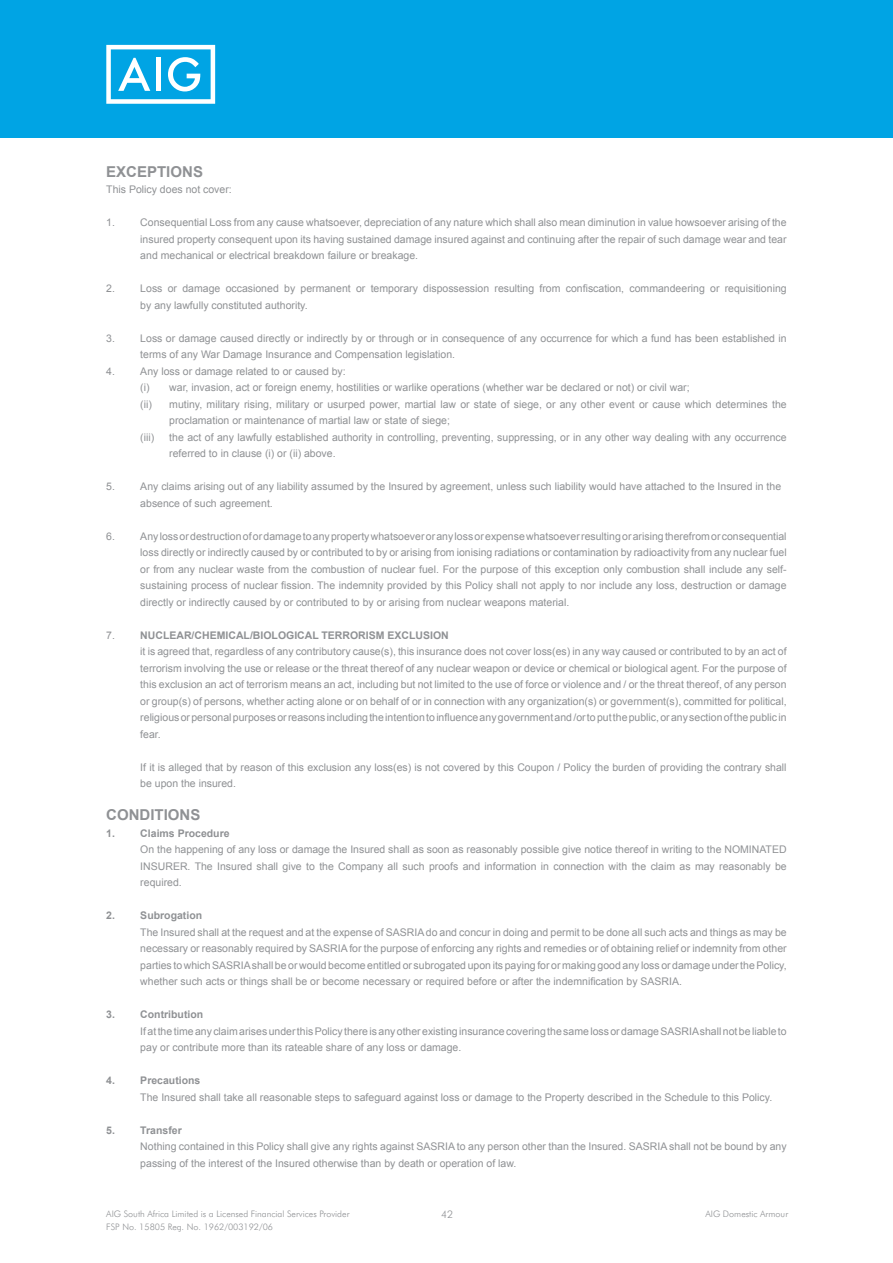
<style>
.page{position:relative;width:893px;height:1263px;background:#fff}
.page>*{position:absolute;margin:0;border:0;box-sizing:border-box;transform-origin:0 0}
.t1{font:700 15px "Arial";color:#8f9194}
.t2{font:10.5px/16.5px "Arial";color:#8f9194}
.t3{font:700 10.5px "Arial";color:#8f9194}
.t4{font:300 10.5px "AIG Futura";color:#8f9194}
.t5{font:300 9px "AIG Futura";color:#8f9194}
</style>
<div class="page">
<div style="left:0;top:0;width:893px;height:137px;background:#00a4e4"></div>
<svg style="left:106px;top:45px;width:109px;height:59px"></svg>
<h1 class="t1" style="left:106px;top:163px;width:98px">EXCEPTIONS</h1>
<p class="t2" style="left:106px;top:181px;width:127px">This Policy does not cover:</p>
<p class="t2" style="left:106px;top:214px;width:10px">1.</p>
<p class="t2" style="left:140px;top:214px;width:648px;text-align:justify">Consequential Loss from any cause whatsoever, depreciation of any nature which shall also mean diminution in value howsoever arising of the insured property consequent upon its having sustained damage insured against and continuing after the repair of such damage wear and tear and mechanical or electrical breakdown failure or breakage.</p>
<p class="t2" style="left:106px;top:280px;width:10px">2.</p>
<p class="t2" style="left:140px;top:280px;width:648px">Loss or damage occasioned by permanent or temporary dispossession resulting from confiscation, commandeering or requisitioning by any lawfully constituted authority.</p>
<p class="t2" style="left:106px;top:330px;width:10px">3.</p>
<p class="t2" style="left:140px;top:330px;width:648px">Loss or damage caused directly or indirectly by or through or in consequence of any occurrence for which a fund has been established in terms of any War Damage Insurance and Compensation legislation.</p>
<p class="t2" style="left:106px;top:363px;width:10px">4.</p>
<p class="t2" style="left:140px;top:363px;width:551px">Any loss or damage related to or caused by:<br>(i) war, invasion, act or foreign enemy, hostilities or warlike operations (whether war be declared or not) or civil war; (ii)</p>
<p class="t2" style="left:169px;top:396px;width:619px">mutiny, military rising, military or usurped power, martial law or state of siege, or any other event or cause which determines the proclamation or maintenance of martial law or state of siege;</p>
<p class="t2" style="left:140px;top:429px;width:15px">(iii)</p>
<p class="t2" style="left:169px;top:429px;width:619px">the act of any lawfully established authority in controlling, preventing, suppressing, or in any other way dealing with any occurrence referred to in clause (i) or (ii) above.</p>
<p class="t2" style="left:106px;top:478px;width:10px">5.</p>
<p class="t2" style="left:140px;top:478px;width:642px">Any claims arising out of any liability assumed by the Insured by agreement, unless such liability would have attached to the Insured in the absence of such agreement.</p>
<p class="t2" style="left:106px;top:528px;width:10px">6.</p>
<p class="t2" style="left:140px;top:528px;width:648px;text-align:justify">Any loss or destruction of or damage to any property whatsoever or any loss or expense whatsoever resulting or arising therefrom or consequential loss directly or indirectly caused by or contributed to by or arising from ionising radiations or contamination by radioactivity from any nuclear fuel or from any nuclear waste from the combustion of nuclear fuel. For the purpose of this exception only combustion shall include any self&shy;sustaining process of nuclear fission. The indemnity provided by this Policy shall not apply to nor include any loss, destruction or damage directly or indirectly caused by or contributed to by or arising from nuclear weapons material.</p>
<p class="t2" style="left:106px;top:627px;width:10px">7.</p>
<p class="t3" style="left:140px;top:629px;width:310px">NUCLEAR/CHEMICAL/BIOLOGICAL TERRORISM EXCLUSION</p>
<p class="t2" style="left:140px;top:643px;width:648px;text-align:justify">it is agreed that, regardless of any contributory cause(s), this insurance does not cover loss(es) in any way caused or contributed to by an act of terrorism involving the use or release or the threat thereof of any nuclear weapon or device or chemical or biological agent. For the purpose of this exclusion an act of terrorism means an act, including but not limited to the use of force or violence and / or the threat thereof, of any person or group(s) of persons, whether acting alone or on behalf of or in connection with any organization(s) or government(s), committed for political, religious or personal purposes or reasons including the intention to influence any government and /or to put the public, or any section of the public in fear.</p>
<p class="t2" style="left:140px;top:759px;width:648px">If it is alleged that by reason of this exclusion any loss(es) is not covered by this Coupon / Policy the burden of providing the contrary shall be upon the insured.</p>
<h1 class="t1" style="left:106px;top:807px;width:96px">CONDITIONS</h1>
<p class="t3" style="left:106px;top:827px;width:10px">1.</p>
<p class="t3" style="left:140px;top:827px;width:91px">Claims Procedure</p>
<p class="t2" style="left:140px;top:841px;width:648px;text-align:justify">On the happening of any loss or damage the Insured shall as soon as reasonably possible give notice thereof in writing to the NOMINATED INSURER. The Insured shall give to the Company all such proofs and information in connection with the claim as may reasonably be required.</p>
<p class="t3" style="left:106px;top:910px;width:10px">2.</p>
<p class="t3" style="left:140px;top:910px;width:63px">Subrogation</p>
<p class="t2" style="left:140px;top:924px;width:648px;text-align:justify">The Insured shall at the request and at the expense of SASRIA do and concur in doing and permit to be done all such acts and things as may be necessary or reasonably required by SASRIA for the purpose of enforcing any rights and remedies or of obtaining relief or indemnity from other parties to which SASRIA shall be or would become entitled or subrogated upon its paying for or making good any loss or damage under the Policy, whether such acts or things shall be or become necessary or required before or after the indemnification by SASRIA.</p>
<p class="t3" style="left:106px;top:1009px;width:10px">3.</p>
<p class="t3" style="left:140px;top:1009px;width:64px">Contribution</p>
<p class="t2" style="left:140px;top:1023px;width:648px">If at the time any claim arises under this Policy there is any other existing insurance covering the same loss or damage SASRIA shall not be liable to pay or contribute more than its rateable share of any loss or damage.</p>
<p class="t3" style="left:106px;top:1075px;width:10px">4.</p>
<p class="t3" style="left:140px;top:1075px;width:62px">Precautions</p>
<p class="t2" style="left:140px;top:1089px;width:633px">The Insured shall take all reasonable steps to safeguard against loss or damage to the Property described in the Schedule to this Policy.</p>
<p class="t3" style="left:106px;top:1124px;width:10px">5.</p>
<p class="t3" style="left:140px;top:1124px;width:43px">Transfer</p>
<p class="t2" style="left:140px;top:1138px;width:648px">Nothing contained in this Policy shall give any rights against SASRIA to any person other than the Insured. SASRIA shall not be bound by any passing of the interest of the Insured otherwise than by death or operation of law.</p>
<p class="t5" style="left:106px;top:1208px;width:245px">AIG South Africa Limited is a Licensed Financial Services Provider</p>
<p class="t4" style="left:441px;top:1208px;width:14px">42</p>
<p class="t5" style="left:705px;top:1208px;width:84px">AIG Domestic Armour</p>
<p class="t5" style="left:106px;top:1222px;width:168px">FSP No. 15805 Reg. No. 1962/003192/06</p>
</div>
